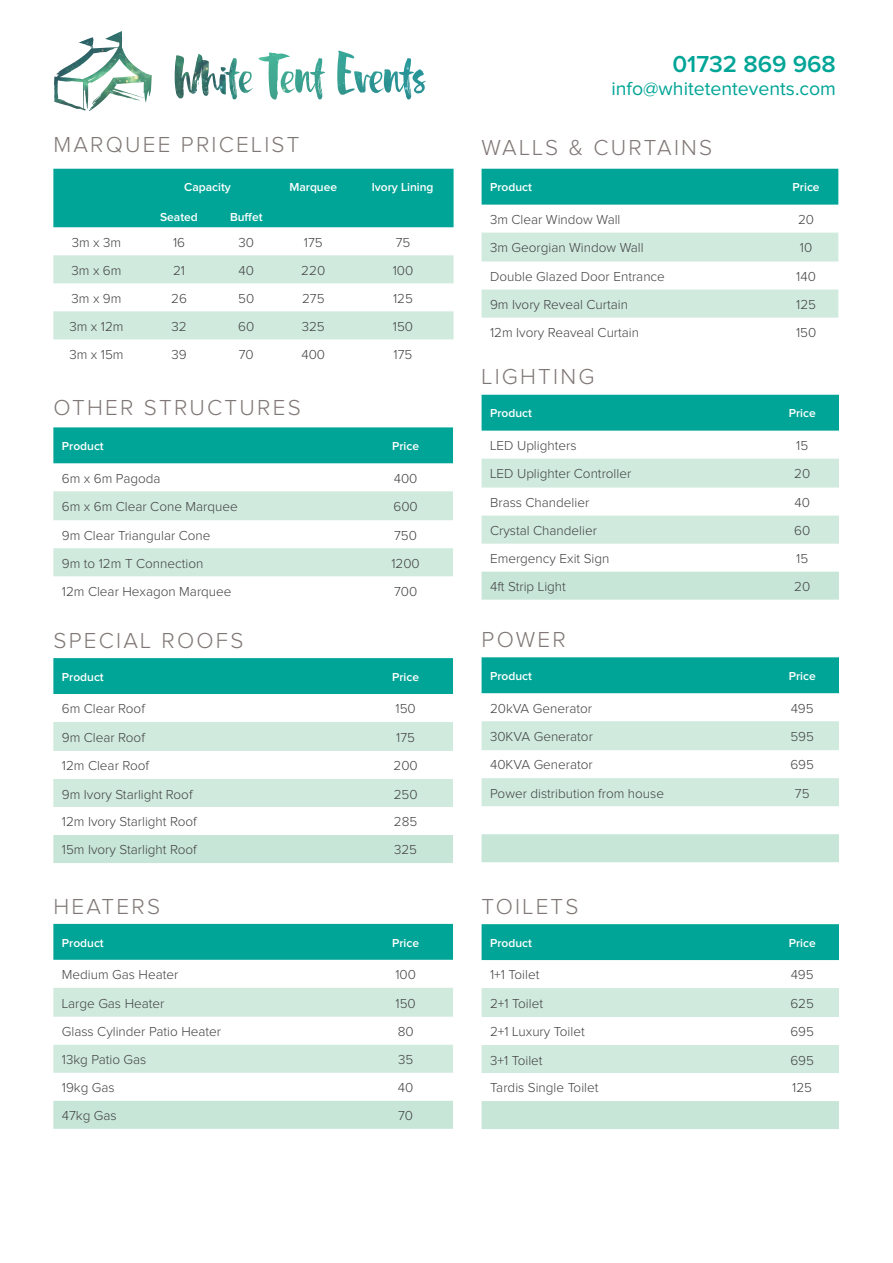
<style>
.page{position:relative;width:893px;height:1263px;background:#fff}
.page>*{position:absolute;margin:0;border:0;box-sizing:border-box;transform-origin:0 0}
.t1{font:600 24px "Proxima Nova";color:#00a597}
.t2{font:300 22.5px "Proxima Nova";letter-spacing:.1em;color:#7f7775}
.t3{font:19.5px "Proxima Nova";color:#00a597}
.t4{font:300 13.5px "Proxima Nova";color:#414042}
.t5{font:600 12px "Proxima Nova";color:#fff}
</style>
<div class="page">
<div style="left:53px;top:169px;width:401px;height:58px;background:#00a597"></div>
<svg style="left:53px;top:255px;width:401px;height:84px"></svg>
<div style="left:53px;top:427px;width:400px;height:36px;background:#00a597"></div>
<svg style="left:53px;top:491px;width:400px;height:85px"></svg>
<div style="left:53px;top:658px;width:400px;height:36px;background:#00a597"></div>
<svg style="left:53px;top:722px;width:400px;height:85px"></svg>
<div style="left:53px;top:835px;width:400px;height:28px;background:#c7e6d8"></div>
<div style="left:482px;top:169px;width:356px;height:36px;background:#00a597"></div>
<svg style="left:482px;top:233px;width:356px;height:85px"></svg>
<div style="left:482px;top:395px;width:357px;height:36px;background:#00a597"></div>
<svg style="left:482px;top:459px;width:357px;height:85px"></svg>
<div style="left:482px;top:572px;width:357px;height:28px;background:#c7e6d8"></div>
<div style="left:53px;top:924px;width:400px;height:36px;background:#00a597"></div>
<svg style="left:53px;top:988px;width:400px;height:85px"></svg>
<div style="left:53px;top:1101px;width:400px;height:28px;background:#c7e6d8"></div>
<div style="left:482px;top:657px;width:357px;height:36px;background:#00a597"></div>
<svg style="left:482px;top:721px;width:357px;height:85px"></svg>
<div style="left:482px;top:834px;width:357px;height:28px;background:#c7e6d8"></div>
<img style="left:56px;top:31px;width:65px;height:45px">
<div style="left:482px;top:924px;width:357px;height:36px;background:#00a597"></div>
<svg style="left:482px;top:988px;width:357px;height:85px"></svg>
<div style="left:482px;top:1101px;width:357px;height:28px;background:#c7e6d8"></div>
<h2 class="t2" style="left:53px;top:134px;width:248px">MARQUEE PRICELIST</h2>
<p class="t5" style="left:184px;top:182px;width:48px">Capacity</p>
<p class="t5" style="left:289px;top:182px;width:49px">Marquee</p>
<p class="t5" style="left:372px;top:182px;width:63px">Ivory Lining</p>
<p class="t5" style="left:160px;top:211px;width:39px">Seated</p>
<p class="t5" style="left:230px;top:211px;width:34px">Buffet</p>
<p class="t4" style="left:72px;top:236px;width:51px">3m x 3m</p>
<p class="t4" style="left:173px;top:236px;width:14px">16</p>
<p class="t4" style="left:238px;top:236px;width:17px">30</p>
<p class="t4" style="left:304px;top:236px;width:20px">175</p>
<p class="t4" style="left:396px;top:236px;width:16px">75</p>
<p class="t4" style="left:72px;top:264px;width:51px">3m x 6m</p>
<p class="t4" style="left:173px;top:264px;width:14px">21</p>
<p class="t4" style="left:239px;top:264px;width:17px">40</p>
<p class="t4" style="left:301px;top:264px;width:25px">220</p>
<p class="t4" style="left:393px;top:264px;width:22px">100</p>
<p class="t4" style="left:72px;top:292px;width:51px">3m x 9m</p>
<p class="t4" style="left:171px;top:292px;width:17px">26</p>
<p class="t4" style="left:238px;top:292px;width:18px">50</p>
<p class="t4" style="left:302px;top:292px;width:24px">275</p>
<p class="t4" style="left:393px;top:292px;width:21px">125</p>
<p class="t4" style="left:69px;top:320px;width:56px">3m x 12m</p>
<p class="t4" style="left:171px;top:320px;width:17px">32</p>
<p class="t4" style="left:238px;top:320px;width:18px">60</p>
<p class="t4" style="left:302px;top:320px;width:25px">325</p>
<p class="t4" style="left:393px;top:320px;width:22px">150</p>
<p class="t4" style="left:69px;top:348px;width:56px">3m x 15m</p>
<p class="t4" style="left:171px;top:348px;width:17px">39</p>
<p class="t4" style="left:239px;top:348px;width:16px">70</p>
<p class="t4" style="left:301px;top:348px;width:25px">400</p>
<p class="t4" style="left:394px;top:348px;width:20px">175</p>
<h2 class="t2" style="left:53px;top:397px;width:249px">OTHER STRUCTURES</h2>
<p class="t5" style="left:62px;top:441px;width:43px">Product</p>
<p class="t5" style="left:392px;top:441px;width:29px">Price</p>
<p class="t4" style="left:62px;top:472px;width:100px">6m x 6m Pagoda</p>
<p class="t4" style="left:394px;top:472px;width:25px">400</p>
<p class="t4" style="left:62px;top:500px;width:177px">6m x 6m Clear Cone Marquee</p>
<p class="t4" style="left:393px;top:500px;width:26px">600</p>
<p class="t4" style="left:62px;top:529px;width:150px">9m Clear Triangular Cone</p>
<p class="t4" style="left:394px;top:529px;width:24px">750</p>
<p class="t4" style="left:62px;top:557px;width:143px">9m to 12m T Connection</p>
<p class="t4" style="left:391px;top:557px;width:30px">1200</p>
<p class="t4" style="left:62px;top:585px;width:171px">12m Clear Hexagon Marquee</p>
<p class="t4" style="left:394px;top:585px;width:25px">700</p>
<h2 class="t2" style="left:53px;top:630px;width:192px">SPECIAL ROOFS</h2>
<p class="t5" style="left:62px;top:671px;width:43px">Product</p>
<p class="t5" style="left:392px;top:671px;width:29px">Price</p>
<p class="t4" style="left:62px;top:703px;width:85px">6m Clear Roof</p>
<p class="t4" style="left:395px;top:703px;width:22px">150</p>
<p class="t4" style="left:62px;top:731px;width:85px">9m Clear Roof</p>
<p class="t4" style="left:396px;top:731px;width:20px">175</p>
<p class="t4" style="left:62px;top:760px;width:89px">12m Clear Roof</p>
<p class="t4" style="left:393px;top:760px;width:26px">200</p>
<p class="t4" style="left:62px;top:788px;width:132px">9m Ivory Starlight Roof</p>
<p class="t4" style="left:394px;top:788px;width:25px">250</p>
<p class="t4" style="left:62px;top:816px;width:136px">12m Ivory Starlight Roof</p>
<p class="t4" style="left:394px;top:816px;width:25px">285</p>
<p class="t4" style="left:62px;top:844px;width:136px">15m Ivory Starlight Roof</p>
<p class="t4" style="left:394px;top:844px;width:25px">325</p>
<h2 class="t2" style="left:53px;top:896px;width:108px">HEATERS</h2>
<p class="t5" style="left:62px;top:937px;width:43px">Product</p>
<p class="t5" style="left:392px;top:937px;width:29px">Price</p>
<p class="t4" style="left:62px;top:968px;width:118px">Medium Gas Heater</p>
<p class="t4" style="left:395px;top:968px;width:22px">100</p>
<p class="t4" style="left:62px;top:997px;width:104px">Large Gas Heater</p>
<p class="t4" style="left:395px;top:997px;width:22px">150</p>
<p class="t4" style="left:62px;top:1025px;width:161px">Glass Cylinder Patio Heater</p>
<p class="t4" style="left:398px;top:1025px;width:17px">80</p>
<p class="t4" style="left:62px;top:1054px;width:86px">13kg Patio Gas</p>
<p class="t4" style="left:398px;top:1054px;width:17px">35</p>
<p class="t4" style="left:62px;top:1081px;width:54px">19kg Gas</p>
<p class="t4" style="left:398px;top:1081px;width:17px">40</p>
<p class="t4" style="left:62px;top:1109px;width:56px">47kg Gas</p>
<p class="t4" style="left:398px;top:1109px;width:16px">70</p>
<h1 class="t1" style="left:672px;top:53px;width:165px">01732 869 968</h1>
<h3 class="t3" style="left:611px;top:78px;width:226px">info@whitetentevents.com</h3>
<h2 class="t2" style="left:482px;top:137px;width:232px">WALLS &amp; CURTAINS</h2>
<p class="t5" style="left:490px;top:182px;width:43px">Product</p>
<p class="t5" style="left:793px;top:182px;width:29px">Price</p>
<p class="t4" style="left:490px;top:213px;width:132px">3m Clear Window Wall</p>
<p class="t4" style="left:798px;top:213px;width:18px">20</p>
<p class="t4" style="left:490px;top:242px;width:155px">3m Georgian Window Wall</p>
<p class="t4" style="left:800px;top:242px;width:14px">10</p>
<p class="t4" style="left:490px;top:270px;width:176px">Double Glazed Door Entrance</p>
<p class="t4" style="left:796px;top:270px;width:21px">140</p>
<p class="t4" style="left:490px;top:299px;width:139px">9m Ivory Reveal Curtain</p>
<p class="t4" style="left:796px;top:299px;width:21px">125</p>
<p class="t4" style="left:490px;top:326px;width:151px">12m Ivory Reaveal Curtain</p>
<p class="t4" style="left:796px;top:326px;width:22px">150</p>
<h2 class="t2" style="left:482px;top:367px;width:114px">LIGHTING</h2>
<p class="t5" style="left:490px;top:408px;width:43px">Product</p>
<p class="t5" style="left:789px;top:408px;width:29px">Price</p>
<p class="t4" style="left:490px;top:439px;width:88px">LED Uplighters</p>
<p class="t4" style="left:796px;top:439px;width:14px">15</p>
<p class="t4" style="left:490px;top:468px;width:143px">LED Uplighter Controller</p>
<p class="t4" style="left:794px;top:468px;width:18px">20</p>
<p class="t4" style="left:490px;top:496px;width:101px">Brass Chandelier</p>
<p class="t4" style="left:794px;top:496px;width:17px">40</p>
<p class="t4" style="left:490px;top:525px;width:108px">Crystal Chandelier</p>
<p class="t4" style="left:794px;top:525px;width:18px">60</p>
<p class="t4" style="left:490px;top:552px;width:121px">Emergency Exit Sign</p>
<p class="t4" style="left:796px;top:552px;width:14px">15</p>
<p class="t4" style="left:490px;top:580px;width:77px">4ft Strip Light</p>
<p class="t4" style="left:794px;top:580px;width:18px">20</p>
<h2 class="t2" style="left:482px;top:629px;width:86px">POWER</h2>
<p class="t5" style="left:490px;top:670px;width:43px">Product</p>
<p class="t5" style="left:789px;top:670px;width:29px">Price</p>
<p class="t4" style="left:490px;top:702px;width:103px">20kVA Generator</p>
<p class="t4" style="left:791px;top:702px;width:25px">495</p>
<p class="t4" style="left:490px;top:730px;width:104px">30KVA Generator</p>
<p class="t4" style="left:790px;top:730px;width:25px">595</p>
<p class="t4" style="left:490px;top:759px;width:104px">40KVA Generator</p>
<p class="t4" style="left:790px;top:759px;width:25px">695</p>
<p class="t4" style="left:490px;top:787px;width:176px">Power distribution from house</p>
<p class="t4" style="left:795px;top:787px;width:16px">75</p>
<h2 class="t2" style="left:482px;top:896px;width:99px">TOILETS</h2>
<p class="t5" style="left:490px;top:937px;width:43px">Product</p>
<p class="t5" style="left:789px;top:937px;width:29px">Price</p>
<p class="t4" style="left:490px;top:969px;width:51px">1+1 Toilet</p>
<p class="t4" style="left:791px;top:969px;width:25px">495</p>
<p class="t4" style="left:490px;top:997px;width:55px">2+1 Toilet</p>
<p class="t4" style="left:790px;top:997px;width:25px">625</p>
<p class="t4" style="left:490px;top:1026px;width:96px">2+1 Luxury Toilet</p>
<p class="t4" style="left:790px;top:1026px;width:25px">695</p>
<p class="t4" style="left:490px;top:1054px;width:54px">3+1 Toilet</p>
<p class="t4" style="left:790px;top:1054px;width:25px">695</p>
<p class="t4" style="left:490px;top:1082px;width:110px">Tardis Single Toilet</p>
<p class="t4" style="left:792px;top:1082px;width:21px">125</p>
</div>
